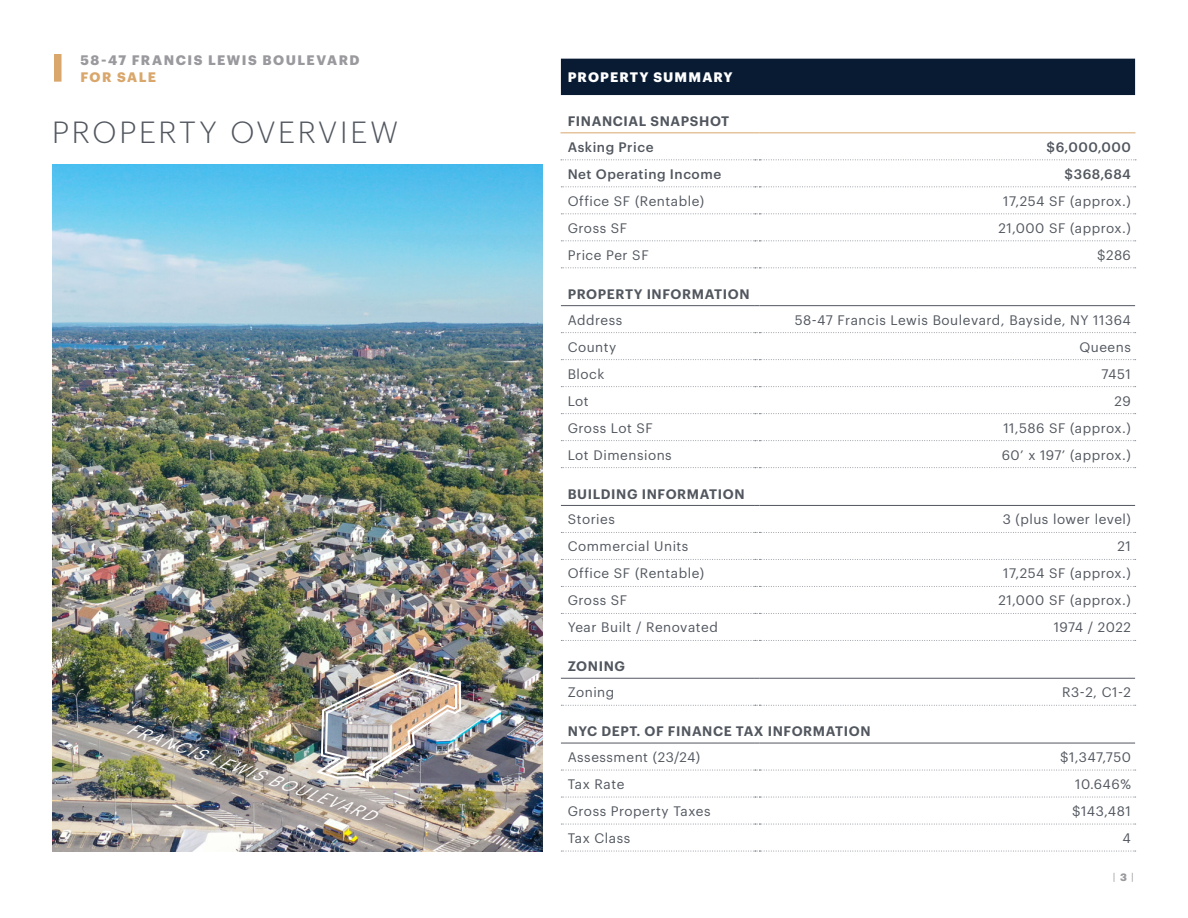
<style>
.page{position:relative;width:1188px;height:918px;background:#fff}
.page>*{position:absolute;margin:0;border:0;box-sizing:border-box;transform-origin:0 0}
.t1{font:300 30px "Graphik";letter-spacing:.085em;color:#52575f}
.t2{font:italic 16.5px "Graphik";color:#fff}
.t3{font:13.5px "Graphik";letter-spacing:.04em;color:#52575f}
.t4{font:600 13.5px "Graphik";letter-spacing:.045em;color:#52575f}
.t5{font:500 13.5px "Graphik";letter-spacing:.04em;color:#52575f}
.t6{font:700 13.5px "Graphik";letter-spacing:.115em;color:#99999e}
.t7{font:700 13.5px "Graphik";letter-spacing:.085em;color:#fff}
.t8{font:700 13.5px "Graphik";letter-spacing:.1em;color:#d9a76c}
.t9{font:10.5px "Graphik";color:#99999e}
.s1{font-weight:700}
</style>
<div class="page">
<img style="left:53px;top:164px;width:489px;height:687px">
<div style="left:54px;top:54px;width:8px;height:28px;background:#d9a76c"></div>
<div style="left:561px;top:59px;width:574px;height:36px;background:#081b33"></div>
<hr style="left:561px;top:132px;width:194px;height:1px;background:#d9a76c">
<hr style="left:561px;top:305px;width:194px;height:1px;background:#52575f">
<hr style="left:561px;top:505px;width:194px;height:1px;background:#52575f">
<hr style="left:561px;top:678px;width:194px;height:1px;background:#52575f">
<hr style="left:759px;top:505px;width:376px;height:1px;background:#52575f">
<hr style="left:759px;top:678px;width:376px;height:1px;background:#52575f">
<svg style="left:561px;top:267px;width:575px;height:1px"></svg>
<svg style="left:561px;top:332px;width:575px;height:1px"></svg>
<svg style="left:561px;top:359px;width:575px;height:1px"></svg>
<svg style="left:561px;top:386px;width:575px;height:1px"></svg>
<svg style="left:561px;top:413px;width:575px;height:1px"></svg>
<svg style="left:561px;top:440px;width:575px;height:1px"></svg>
<svg style="left:561px;top:467px;width:575px;height:1px"></svg>
<svg style="left:561px;top:640px;width:575px;height:1px"></svg>
<svg style="left:561px;top:532px;width:575px;height:1px"></svg>
<svg style="left:561px;top:770px;width:575px;height:1px"></svg>
<svg style="left:561px;top:797px;width:575px;height:1px"></svg>
<svg style="left:561px;top:824px;width:575px;height:1px"></svg>
<svg style="left:561px;top:851px;width:575px;height:1px"></svg>
<svg style="left:561px;top:186px;width:575px;height:1px"></svg>
<svg style="left:561px;top:213px;width:575px;height:1px"></svg>
<svg style="left:561px;top:240px;width:575px;height:1px"></svg>
<svg style="left:561px;top:586px;width:575px;height:1px"></svg>
<svg style="left:561px;top:613px;width:575px;height:1px"></svg>
<hr style="left:759px;top:132px;width:376px;height:1px;background:#d9a76c">
<svg style="left:561px;top:159px;width:575px;height:1px"></svg>
<svg style="left:561px;top:705px;width:575px;height:1px"></svg>
<hr style="left:561px;top:743px;width:194px;height:1px;background:#52575f">
<hr style="left:759px;top:743px;width:376px;height:1px;background:#52575f">
<hr style="left:759px;top:305px;width:376px;height:1px;background:#52575f">
<svg style="left:561px;top:559px;width:575px;height:1px"></svg>
<img style="left:314px;top:164px;width:148px;height:688px">
<img style="left:323px;top:670px;width:135px;height:108px">
<p class="t6" style="left:80px;top:50px;width:281px">58-47 FRANCIS LEWIS BOULEVARD</p>
<p class="t8" style="left:80px;top:66px;width:77px">FOR SALE</p>
<p class="t1" style="left:52px;top:110px;width:347px">PROPERTY OVERVIEW</p>
<p class="t2" style="left:132px;top:716px;width:262px;rotate:20deg">FRANCIS LEWIS BOULEVARD</p>
<p class="t7" style="left:568px;top:67px;width:167px">PROPERTY SUMMARY</p>
<p class="t4" style="left:568px;top:111px;width:163px">FINANCIAL SNAPSHOT</p>
<p class="t5" style="left:568px;top:137px;width:87px">Asking Price</p>
<p class="t5" style="left:1047px;top:137px;width:86px">$6,000,000</p>
<p class="t5" style="left:568px;top:164px;width:155px">Net Operating Income</p>
<p class="t5" style="left:1065px;top:164px;width:68px">$368,684</p>
<p class="t3" style="left:568px;top:191px;width:138px">Office SF (Rentable)</p>
<p class="t3" style="left:1003px;top:191px;width:129px">17,254 SF (approx.)</p>
<p class="t3" style="left:568px;top:218px;width:61px">Gross SF</p>
<p class="t3" style="left:998px;top:218px;width:134px">21,000 SF (approx.)</p>
<p class="t3" style="left:568px;top:245px;width:83px">Price Per SF</p>
<p class="t3" style="left:1097px;top:245px;width:35px">$286</p>
<p class="t4" style="left:568px;top:284px;width:183px">PROPERTY INFORMATION</p>
<p class="t3" style="left:568px;top:310px;width:56px">Address</p>
<p class="t3" style="left:795px;top:310px;width:338px">58-47 Francis Lewis Boulevard, Bayside, NY 11364</p>
<p class="t3" style="left:568px;top:337px;width:50px">County</p>
<p class="t3" style="left:1079px;top:337px;width:53px">Queens</p>
<p class="t3" style="left:568px;top:364px;width:38px">Block</p>
<p class="t3" style="left:1102px;top:364px;width:31px">7451</p>
<p class="t3" style="left:568px;top:391px;width:23px">Lot</p>
<p class="t3" style="left:1115px;top:391px;width:18px">29</p>
<p class="t3" style="left:568px;top:418px;width:87px">Gross Lot SF</p>
<p class="t3" style="left:1003px;top:418px;width:129px">11,586 SF (approx.)</p>
<p class="t3" style="left:568px;top:445px;width:106px">Lot Dimensions</p>
<p class="t3" style="left:1002px;top:445px;width:131px">60’ x 197’ (approx.)</p>
<p class="t4" style="left:568px;top:483px;width:178px">BUILDING INFORMATION</p>
<p class="t3" style="left:568px;top:509px;width:49px">Stories</p>
<p class="t3" style="left:1003px;top:509px;width:130px">3 (plus lower level)</p>
<p class="t3" style="left:568px;top:536px;width:122px">Commercial Units</p>
<p class="t3" style="left:1118px;top:536px;width:15px">21</p>
<p class="t3" style="left:568px;top:563px;width:138px">Office SF (Rentable)</p>
<p class="t3" style="left:1003px;top:563px;width:129px">17,254 SF (approx.)</p>
<p class="t3" style="left:568px;top:590px;width:61px">Gross SF</p>
<p class="t3" style="left:998px;top:590px;width:134px">21,000 SF (approx.)</p>
<p class="t3" style="left:568px;top:617px;width:152px">Year Built / Renovated</p>
<p class="t3" style="left:1054px;top:617px;width:79px">1974 / 2022</p>
<p class="t4" style="left:568px;top:656px;width:59px">ZONING</p>
<p class="t3" style="left:568px;top:682px;width:48px">Zoning</p>
<p class="t3" style="left:1062px;top:682px;width:70px">R3-2, C1-2</p>
<p class="t4" style="left:568px;top:721px;width:305px">NYC DEPT. OF FINANCE TAX INFORMATION</p>
<p class="t3" style="left:568px;top:747px;width:134px">Assessment (23/24)</p>
<p class="t3" style="left:1060px;top:747px;width:72px">$1,347,750</p>
<p class="t3" style="left:568px;top:774px;width:58px">Tax Rate</p>
<p class="t3" style="left:1075px;top:774px;width:57px">10.646%</p>
<p class="t3" style="left:568px;top:801px;width:144px">Gross Property Taxes</p>
<p class="t3" style="left:1072px;top:801px;width:60px">$143,481</p>
<p class="t3" style="left:568px;top:828px;width:64px">Tax Class</p>
<p class="t3" style="left:1123px;top:828px;width:10px">4</p>
<p class="t9" style="left:1113px;top:869px;width:23px">| <span class="s1">3</span> |</p>
</div>
